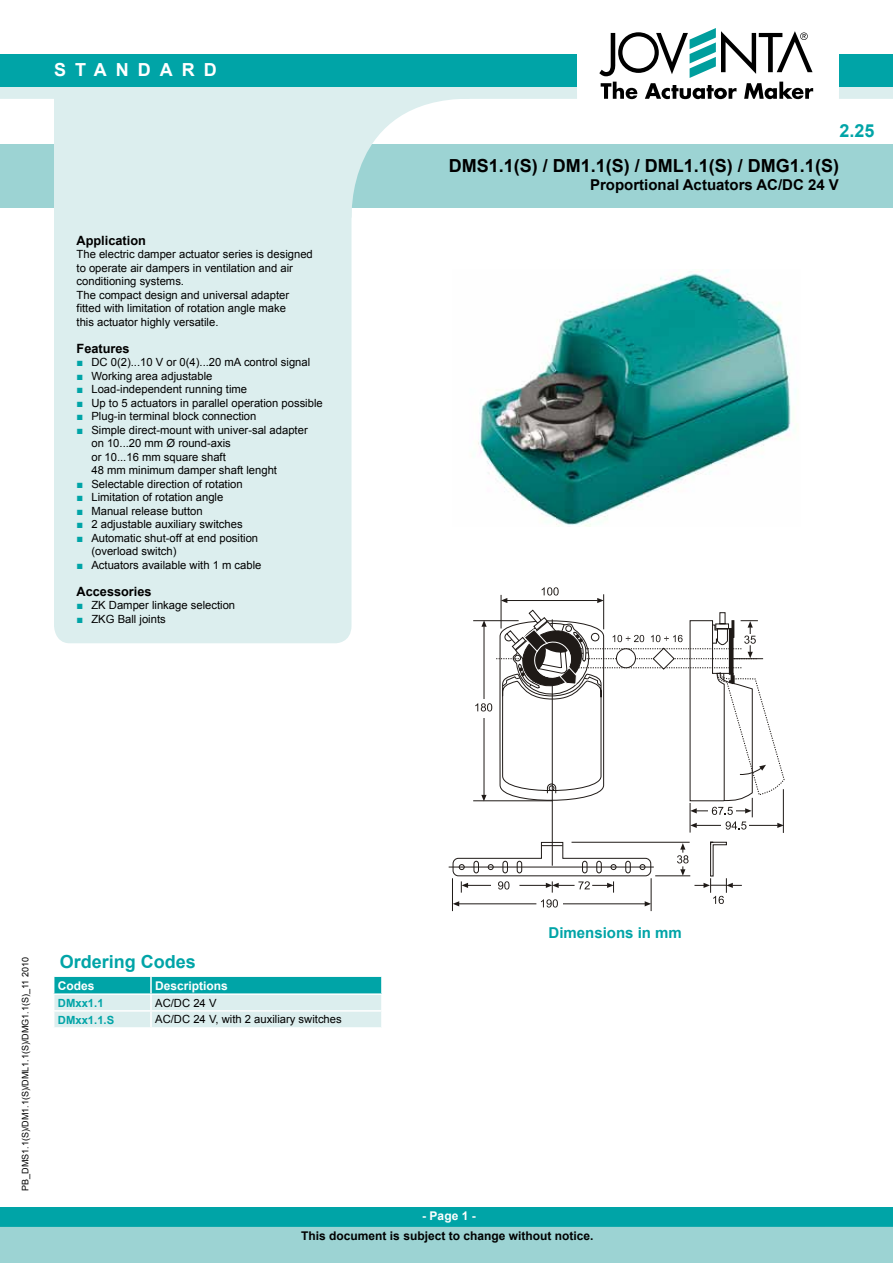
<style>
.page{position:relative;width:893px;height:1263px;background:#fff}
.page>*{position:absolute;margin:0;border:0;box-sizing:border-box;transform-origin:0 0}
.t1{font:700 18px "Arial";color:#000}
.t2{font:700 18px "Arial";color:#00a4a7}
.t3{font:700 18px "Arial";letter-spacing:.5em;color:#fff}
.t4{font:700 15px "Arial";color:#000}
.t5{font:700 15px "Arial";color:#00a4a7}
.t6{font:700 12.75px "Arial";color:#000}
.t7{font:700 12px "Arial";color:#000}
.t8{font:700 12px "Arial";color:#fff}
.t9{font:11.25px/13.5px "Arial";color:#000}
.t10{font:700 11.25px "Arial";color:#00a4a7}
.t11{font:9px "Arial";color:#000}
.s1{color:#00a4a7}
</style>
<div class="page">
<div style="left:0;top:145px;width:893px;height:63px;background:#9cd3d3"></div>
<div style="left:839px;top:86px;width:54px;height:13px;background:#dceeee"></div>
<div style="left:0;top:1208px;width:893px;height:19px;background:#00a4a7"></div>
<div style="left:0;top:1227px;width:893px;height:36px;background:#9cd3d3"></div>
<div style="left:839px;top:54px;width:54px;height:32px;background:#00a4a7"></div>
<div style="left:0;top:54px;width:577px;height:32px;background:#00a4a7"></div>
<svg style="left:0;top:86px;width:577px;height:132px"></svg>
<svg style="left:599px;top:28px;width:214px;height:71px"></svg>
<div style="left:54px;top:88px;width:297px;height:555px;background:#dceeee"></div>
<img style="left:478px;top:270px;width:318px;height:256px">
<svg style="left:53px;top:977px;width:329px;height:50px;background:#96d7d8"></svg>
<hr style="left:459px;top:903px;width:186px;height:1px;background:#1f1a17">
<hr style="left:651px;top:878px;width:1px;height:33px;background:#1f1a17">
<hr style="left:452px;top:878px;width:1px;height:33px;background:#1f1a17">
<svg style="left:453px;top:901px;width:6px;height:5px"></svg>
<svg style="left:645px;top:901px;width:6px;height:5px"></svg>
<hr style="left:655px;top:875px;width:35px;height:1px;background:#1f1a17">
<hr style="left:571px;top:842px;width:119px;height:1px;background:#1f1a17">
<div style="left:537px;top:902px;width:25px;height:5px;background:#fff"></div>
<hr style="left:552px;top:619px;width:1px;height:247px;background:#1f1a17">
<hr style="left:449px;top:867px;width:205px;height:1px;background:#1f1a17">
<hr style="left:507px;top:600px;width:91px;height:1px;background:#1f1a17">
<hr style="left:603px;top:594px;width:1px;height:35px;background:#1f1a17">
<hr style="left:501px;top:595px;width:1px;height:33px;background:#1f1a17">
<hr style="left:473px;top:800px;width:80px;height:1px;background:#1f1a17">
<hr style="left:473px;top:620px;width:46px;height:1px;background:#1f1a17">
<svg style="left:501px;top:598px;width:6px;height:5px"></svg>
<svg style="left:597px;top:598px;width:7px;height:5px"></svg>
<hr style="left:783px;top:789px;width:1px;height:44px;background:#1f1a17">
<svg style="left:542px;top:587px;width:17px;height:8px"></svg>
<svg style="left:453px;top:842px;width:198px;height:51px"></svg>
<svg style="left:541px;top:899px;width:17px;height:8px"></svg>
<svg style="left:694px;top:842px;width:48px;height:62px"></svg>
<svg style="left:677px;top:843px;width:11px;height:33px"></svg>
<svg style="left:475px;top:610px;width:309px;height:222px"></svg>
<h1 class="t3" style="left:54px;top:58px;width:164px">STANDARD</h1>
<p class="t6" style="left:77px;top:232px;width:71px">Application</p>
<p class="t9" style="left:77px;top:248px;width:238px">The electric damper actuator series is designed to operate air dampers in ventilation and air conditioning systems.<br>The compact design and universal adapter fitted with limitation of rotation angle make<br>this actuator highly versatile.</p>
<p class="t6" style="left:77px;top:340px;width:55px">Features</p>
<p class="t9" style="left:77px;top:356px;width:235px"><span class="s1">■</span> DC 0(2)...10 V or 0(4)...20 mA control signal</p>
<p class="t9" style="left:77px;top:369px;width:137px"><span class="s1">■</span> Working area adjustable</p>
<p class="t9" style="left:77px;top:383px;width:172px"><span class="s1">■</span> Load-independent running time</p>
<p class="t9" style="left:77px;top:396px;width:248px"><span class="s1">■</span> Up to 5 actuators in parallel operation possible</p>
<p class="t9" style="left:77px;top:410px;width:181px"><span class="s1">■</span> Plug-in terminal block connection</p>
<p class="t9" style="left:91px;top:423px;width:218px;text-indent:-15px"><span class="s1">■</span> Simple direct-mount with univer-sal adapter on 10...20 mm Ø round-axis<br>or 10...16 mm square shaft<br>48 mm minimum damper shaft lenght</p>
<p class="t9" style="left:77px;top:477px;width:168px"><span class="s1">■</span> Selectable direction of rotation</p>
<p class="t9" style="left:77px;top:491px;width:148px"><span class="s1">■</span> Limitation of rotation angle</p>
<p class="t9" style="left:77px;top:504px;width:128px"><span class="s1">■</span> Manual release button</p>
<p class="t9" style="left:77px;top:518px;width:168px"><span class="s1">■</span> 2 adjustable auxiliary switches</p>
<p class="t9" style="left:91px;top:531px;width:168px;text-indent:-15px"><span class="s1">■</span> Automatic shut-off at end position (overload switch)</p>
<p class="t9" style="left:77px;top:558px;width:186px"><span class="s1">■</span> Actuators available with 1 m cable</p>
<p class="t6" style="left:77px;top:583px;width:77px">Accessories</p>
<p class="t9" style="left:77px;top:599px;width:160px"><span class="s1">■</span> ZK Damper linkage selection</p>
<p class="t9" style="left:77px;top:612px;width:91px"><span class="s1">■</span> ZKG Ball joints</p>
<h1 class="t2" style="left:839px;top:119px;width:37px">2.25</h1>
<h1 class="t1" style="left:449px;top:154px;width:392px">DMS1.1(S) / DM1.1(S) / DML1.1(S) / DMG1.1(S)</h1>
<h2 class="t4" style="left:590px;top:175px;width:250px">Proportional Actuators AC/DC 24 V</h2>
<p class="t11" style="left:19px;top:1191px;width:235px;rotate:-90deg">PB_DMS1.1(S)/DM1.1(S)/DML1.1(S)/DMG1.1(S)_11 2010</p>
<h1 class="t2" style="left:60px;top:950px;width:138px">Ordering Codes</h1>
<p class="t8" style="left:58px;top:978px;width:38px">Codes</p>
<p class="t8" style="left:155px;top:978px;width:74px">Descriptions</p>
<p class="t10" style="left:58px;top:995px;width:47px">DMxx1.1</p>
<p class="t9" style="left:155px;top:996px;width:63px">AC/DC 24 V</p>
<p class="t10" style="left:58px;top:1012px;width:58px">DMxx1.1.S</p>
<p class="t9" style="left:155px;top:1013px;width:188px">AC/DC 24 V, with 2 auxiliary switches</p>
<h2 class="t5" style="left:549px;top:923px;width:135px">Dimensions in mm</h2>
<p class="t8" style="left:422px;top:1208px;width:55px">- Page 1 -</p>
<p class="t7" style="left:301px;top:1228px;width:294px">This document is subject to change without notice.</p>
</div>
